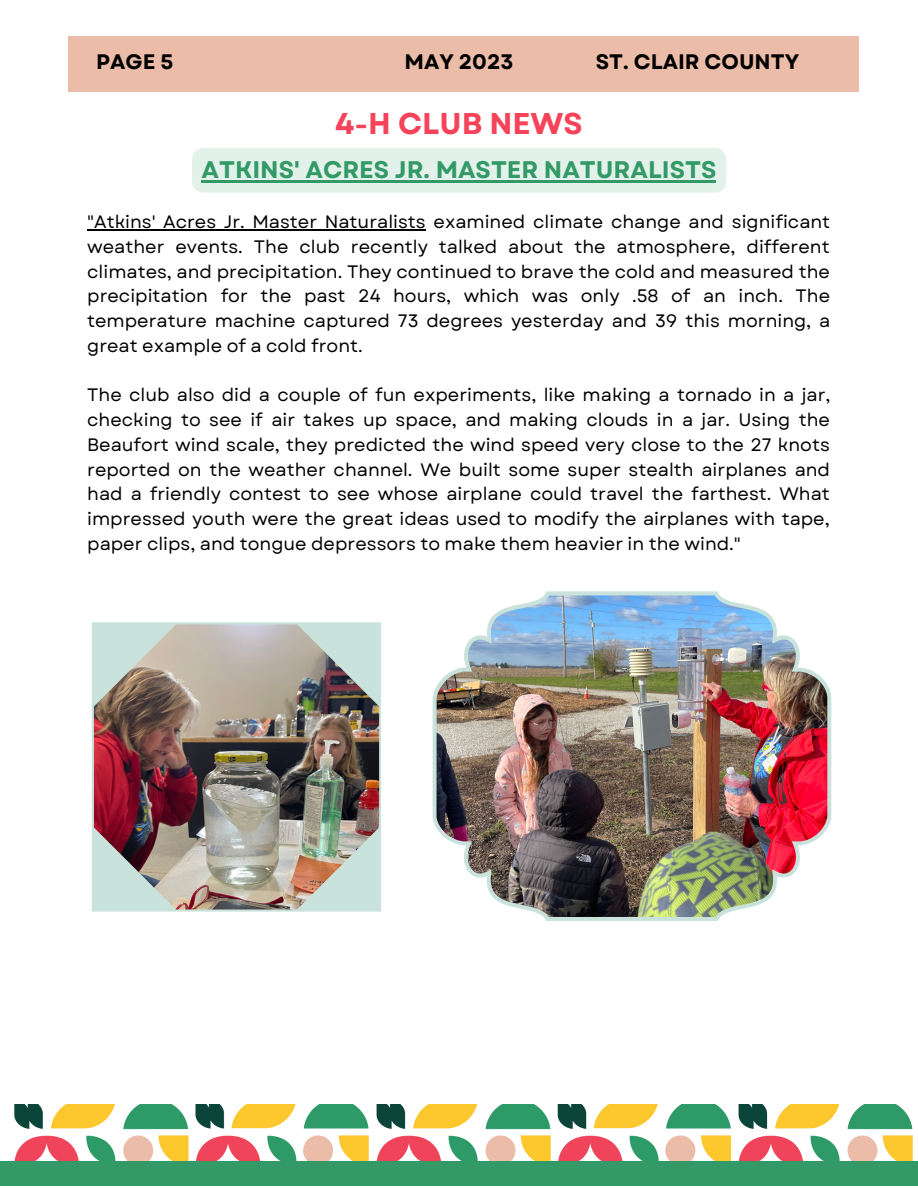
<style>
.page{position:relative;width:918px;height:1188px;background:#fff}
.page>*{position:absolute;margin:0;border:0;box-sizing:border-box;transform-origin:0 0}
.t1{font:700 30px "Garet";color:#f54359}
.t2{font:700 24px "Garet";color:#396}
.t3{font:700 21px "Garet";color:#000}
.t4{font:18px/24.8px "Garet";color:#000;text-align:justify}
</style>
<div class="page">
<img style="left:14px;top:1105px;width:899px;height:56px">
<div style="left:0;top:1161px;width:918px;height:25px;background:#396"></div>
<div style="left:69px;top:37px;width:790px;height:55px;background:#ebbda9"></div>
<div style="left:192px;top:148px;width:534px;height:45px;background:#e2f2ea"></div>
<hr style="left:202px;top:180px;width:514px;height:2px;background:#396">
<hr style="left:87px;top:229px;width:339px;height:1px;background:#000">
<img style="left:92px;top:622px;width:289px;height:290px">
<img style="left:433px;top:591px;width:398px;height:330px">
<p class="t3" style="left:96px;top:47px;width:79px">PAGE 5</p>
<p class="t3" style="left:404px;top:47px;width:111px">MAY 2023</p>
<p class="t3" style="left:596px;top:47px;width:205px">ST. CLAIR COUNTY</p>
<p class="t1" style="left:335px;top:102px;width:249px">4-H CLUB NEWS</p>
<p class="t2" style="left:202px;top:152px;width:516px">ATKINS' ACRES JR. MASTER NATURALISTS</p>
<p class="t4" style="left:87px;top:209px;width:745px">"Atkins' Acres Jr. Master Naturalists examined climate change and significant weather events. The club recently talked about the atmosphere, different climates, and precipitation. They continued to brave the cold and measured the precipitation for the past 24 hours, which was only .58 of an inch. The temperature machine captured 73 degrees yesterday and 39 this morning, a great example of a cold front.</p>
<p class="t4" style="left:87px;top:383px;width:745px">The club also did a couple of fun experiments, like making a tornado in a jar, checking to see if air takes up space, and making clouds in a jar. Using the Beaufort wind scale, they predicted the wind speed very close to the 27 knots reported on the weather channel. We built some super stealth airplanes and had a friendly contest to see whose airplane could travel the farthest. What impressed youth were the great ideas used to modify the airplanes with tape, paper clips, and tongue depressors to make them heavier in the wind."</p>
</div>
